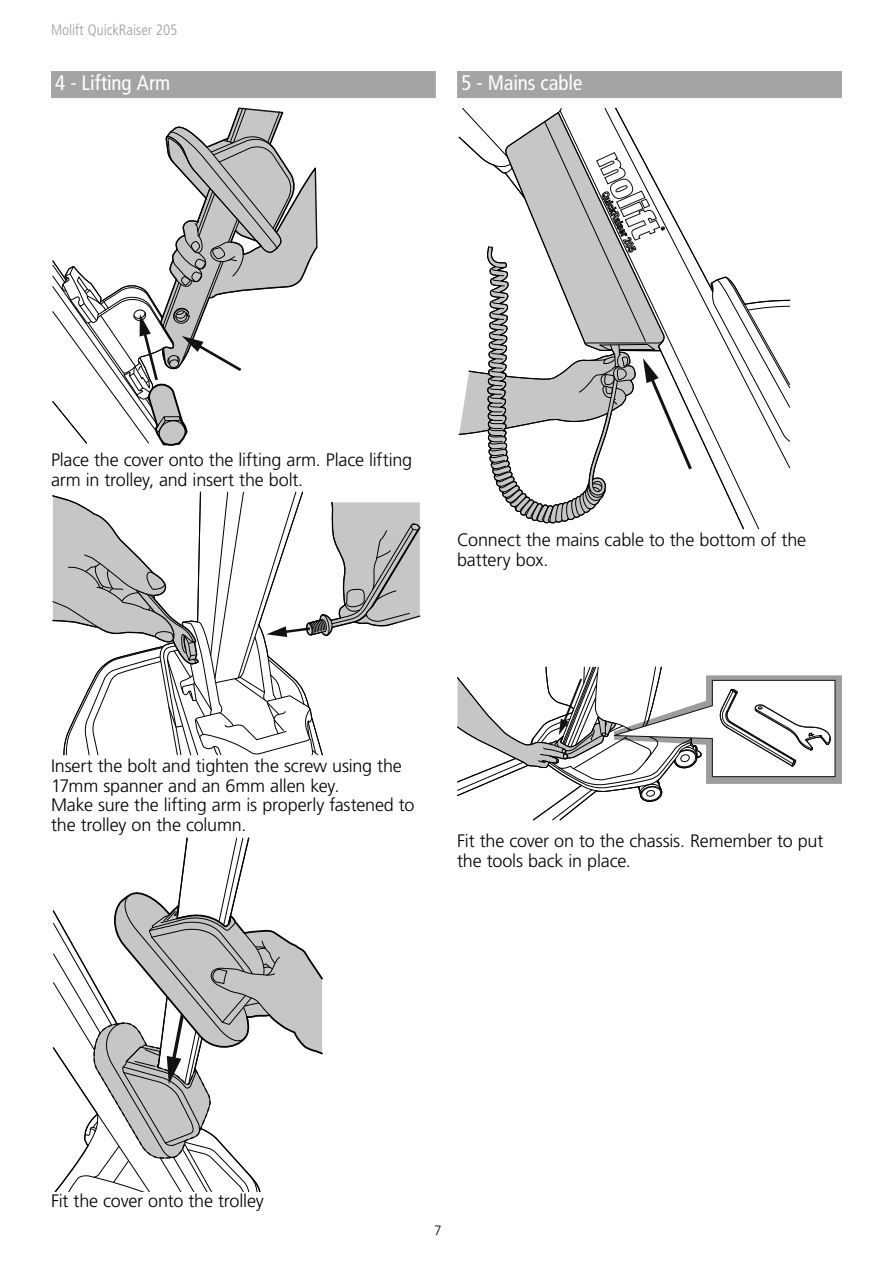
<style>
.page{position:relative;width:893px;height:1263px;background:#fff}
.page>*{position:absolute;margin:0;border:0;box-sizing:border-box;transform-origin:0 0}
.t1{font:condensed 21px "Frutiger LT Pro";letter-spacing:-.005em;color:#fff}
.t2{font:300 18px/19.8px "Frutiger LT Pro";letter-spacing:-.01em;color:#000}
.t3{font:300 condensed 15px "Frutiger LT Pro";color:#9d9d9d}
.t4{font:300 13.5px "Frutiger LT Pro";color:#000}
</style>
<div class="page">
<div style="left:51px;top:71px;width:385px;height:27px;background:#a4a4a4"></div>
<svg style="left:52px;top:107px;width:266px;height:339px"></svg>
<svg style="left:52px;top:491px;width:369px;height:265px"></svg>
<svg style="left:52px;top:837px;width:271px;height:355px"></svg>
<div style="left:457px;top:71px;width:385px;height:27px;background:#a4a4a4"></div>
<svg style="left:458px;top:107px;width:333px;height:423px"></svg>
<svg style="left:457px;top:667px;width:385px;height:153px"></svg>
<p class="t3" style="left:51px;top:22px;width:128px">Molift QuickRaiser 205</p>
<p class="t1" style="left:55px;top:71px;width:117px">4 - Lifting Arm</p>
<p class="t1" style="left:461px;top:71px;width:122px">5 - Mains cable</p>
<p class="t2" style="left:51px;top:450px;width:363px">Place the cover onto the lifting arm. Place lifting arm in trolley, and insert the bolt.</p>
<p class="t2" style="left:457px;top:530px;width:351px">Connect the mains cable to the bottom of the battery box.</p>
<p class="t2" style="left:51px;top:756px;width:365px">Insert the bolt and tighten the screw using the 17mm spanner and an 6mm allen key.<br>Make sure the lifting arm is properly fastened to the trolley on the column.</p>
<p class="t2" style="left:457px;top:831px;width:368px">Fit the cover on to the chassis. Remember to put the tools back in place.</p>
<p class="t2" style="left:51px;top:1191px;width:214px">Fit the cover onto the trolley</p>
<p class="t4" style="left:434px;top:1222px;width:9px">7</p>
</div>
